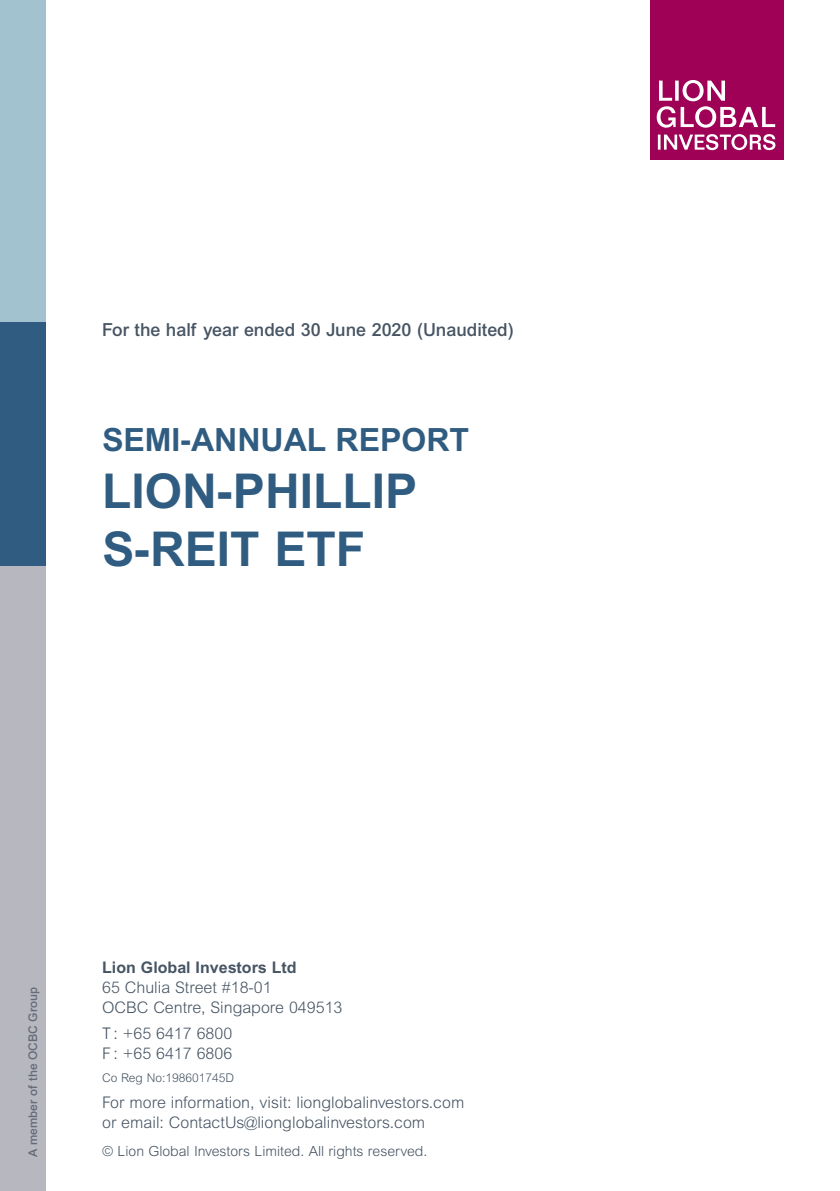
<style>
.page{position:relative;width:840px;height:1191px;background:#fff}
.page>*{position:absolute;margin:0;border:0;box-sizing:border-box;transform-origin:0 0}
.B0{font:700 48px/57.6px "Arial MT Std";color:#2f5c80}
.B0-2{font:700 32px "Arial MT Std";color:#2f5c80}
.B0-3{font:500 18px "Arial MT Std";color:#465463}
.B0-4{font:300 16px "Arial MT Std";color:#465463}
.B0-5{font:700 16px "Arial MT Std";color:#465463}
.B0-6{font:300 14px "Arial MT Std";color:#465463}
.B0-7{font:500 12px "Arial MT Std";color:#636a78}
.B0-8{font:300 12px "Arial MT Std";color:#465463}
</style>
<div class="page">
<div style="left:649px;top:0;width:133px;height:160px;background:#9e0155"></div>
<svg style="left:657px;top:134px;width:118px;height:16px"></svg>
<svg style="left:656px;top:80px;width:118px;height:48px"></svg>
<div style="left:0;top:0;width:45px;height:1191px;background:#a2c2d0"></div>
<div style="left:0;top:323px;width:45px;height:868px;background:#2f5c80"></div>
<div style="left:0;top:566px;width:45px;height:625px;background:#b7b8bf"></div>
<p class="B0-3" style="left:102px;top:319px;width:413px">For the half year ended 30 June 2020 (Unaudited)</p>
<p class="B0-2" style="left:102px;top:421px;width:368px">SEMI-ANNUAL REPORT</p>
<p class="B0" style="left:102px;top:462px;width:316px">LION-PHILLIP<br>S-REIT ETF</p>
<p class="B0-7" style="left:26px;top:1157px;width:172px;rotate:-90deg">A member of the OCBC Group</p>
<p class="B0-5" style="left:102px;top:958px;width:196px">Lion Global Investors Ltd</p>
<p class="B0-4" style="left:102px;top:978px;width:171px">65 Chulia Street #18-01</p>
<p class="B0-4" style="left:102px;top:998px;width:242px">OCBC Centre, Singapore 049513</p>
<p class="B0-4" style="left:102px;top:1024px;width:131px">T : +65 6417 6800</p>
<p class="B0-4" style="left:102px;top:1044px;width:131px">F : +65 6417 6806</p>
<p class="B0-8" style="left:102px;top:1070px;width:133px">Co Reg No:198601745D</p>
<p class="B0-4" style="left:102px;top:1093px;width:363px">For more information, visit: lionglobalinvestors.com</p>
<p class="B0-4" style="left:102px;top:1113px;width:324px">or email: ContactUs@lionglobalinvestors.com</p>
<p class="B0-6" style="left:102px;top:1143px;width:326px">© Lion Global Investors Limited. All rights reserved.</p>
</div>
